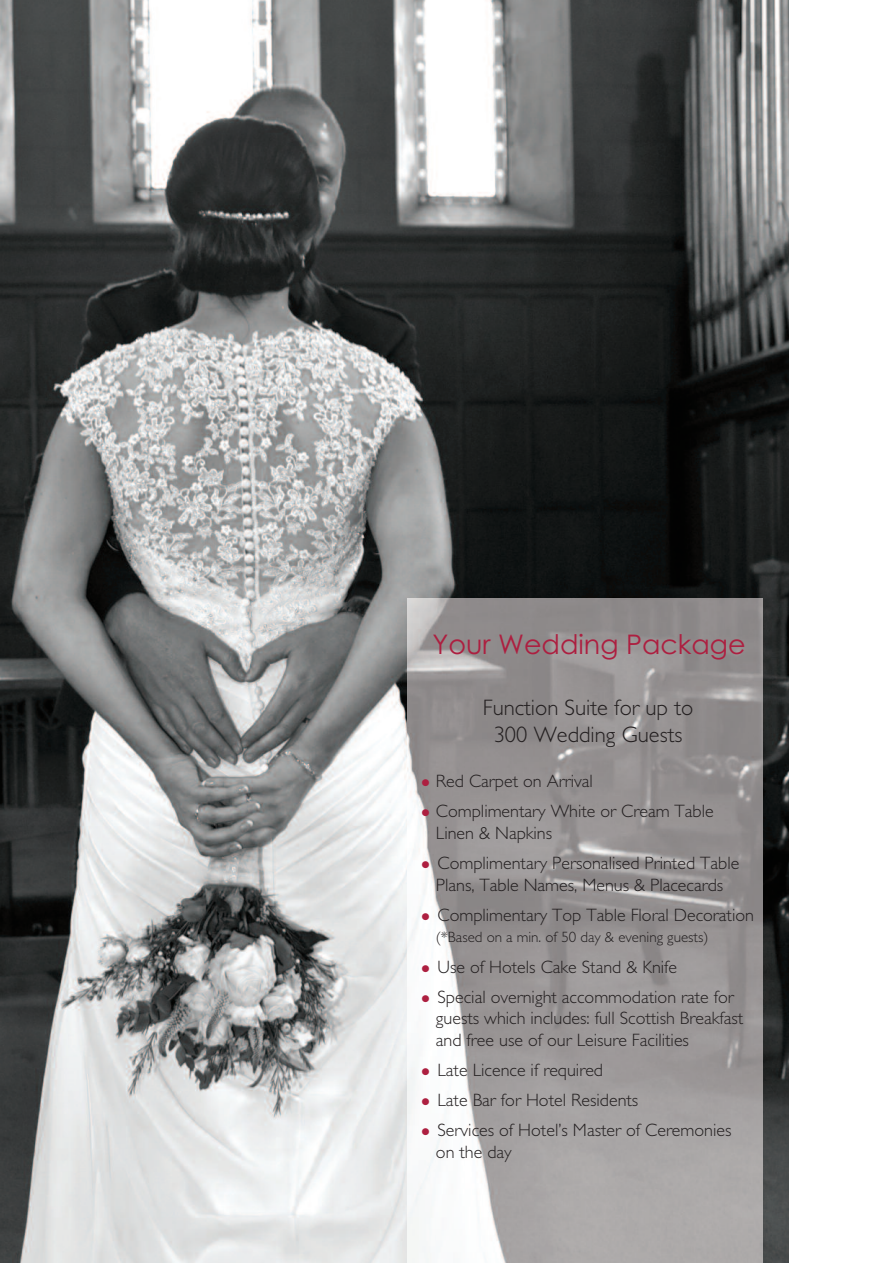
<style>
.page{position:relative;width:893px;height:1263px;background:#fff}
.page>*{position:absolute;margin:0;border:0;box-sizing:border-box;transform-origin:0 0}
.t1{font:27px "Century Gothic";color:#ad1f40}
.t2{font:300 22.5px/27px "Gill Sans";color:#231f20;text-align:center}
.t3{font:300 18px/21.6px "Gill Sans";color:#231f20}
.t4{font:300 15px "Gill Sans";color:#231f20}
.s1{color:#ad1f40}
</style>
<div class="page">
<img style="left:0;top:0;width:789px;height:1263px">
<img style="left:407px;top:599px;width:356px;height:664px">
<h1 class="t1" style="left:432px;top:629px;width:315px">Your Wedding Package</h1>
<p class="t2" style="left:483px;top:693px;width:212px">Function Suite for up to<br>300 Wedding Guests</p>
<p class="t3" style="left:421px;top:770px;width:173px"><span class="s1">●</span> Red Carpet on Arrival</p>
<p class="t3" style="left:436px;top:800px;width:279px;text-indent:-15px"><span class="s1">●</span> Complimentary White or Cream Table<br>Linen &amp; Napkins</p>
<p class="t3" style="left:421px;top:852px;width:320px;text-align:center"><span class="s1">●</span> Complimentary Personalised Printed Table<br>Plans, Table Names, Menus &amp; Placecards</p>
<p class="t3" style="left:421px;top:904px;width:334px"><span class="s1">●</span> Complimentary Top Table Floral Decoration</p>
<p class="t4" style="left:436px;top:928px;width:274px">(*Based on a min. of 50 day &amp; evening guests)</p>
<p class="t3" style="left:421px;top:955px;width:258px"><span class="s1">●</span> Use of Hotels Cake Stand &amp; Knife</p>
<p class="t3" style="left:436px;top:986px;width:309px;text-indent:-15px"><span class="s1">●</span> Special overnight accommodation rate for guests which includes: full Scottish Breakfast and free use of our Leisure Facilities</p>
<p class="t3" style="left:421px;top:1059px;width:184px"><span class="s1">●</span> Late Licence if required</p>
<p class="t3" style="left:421px;top:1089px;width:219px"><span class="s1">●</span> Late Bar for Hotel Residents</p>
<p class="t3" style="left:436px;top:1119px;width:297px;text-indent:-15px"><span class="s1">●</span> Services of Hotel’s Master of Ceremonies on the day</p>
</div>
